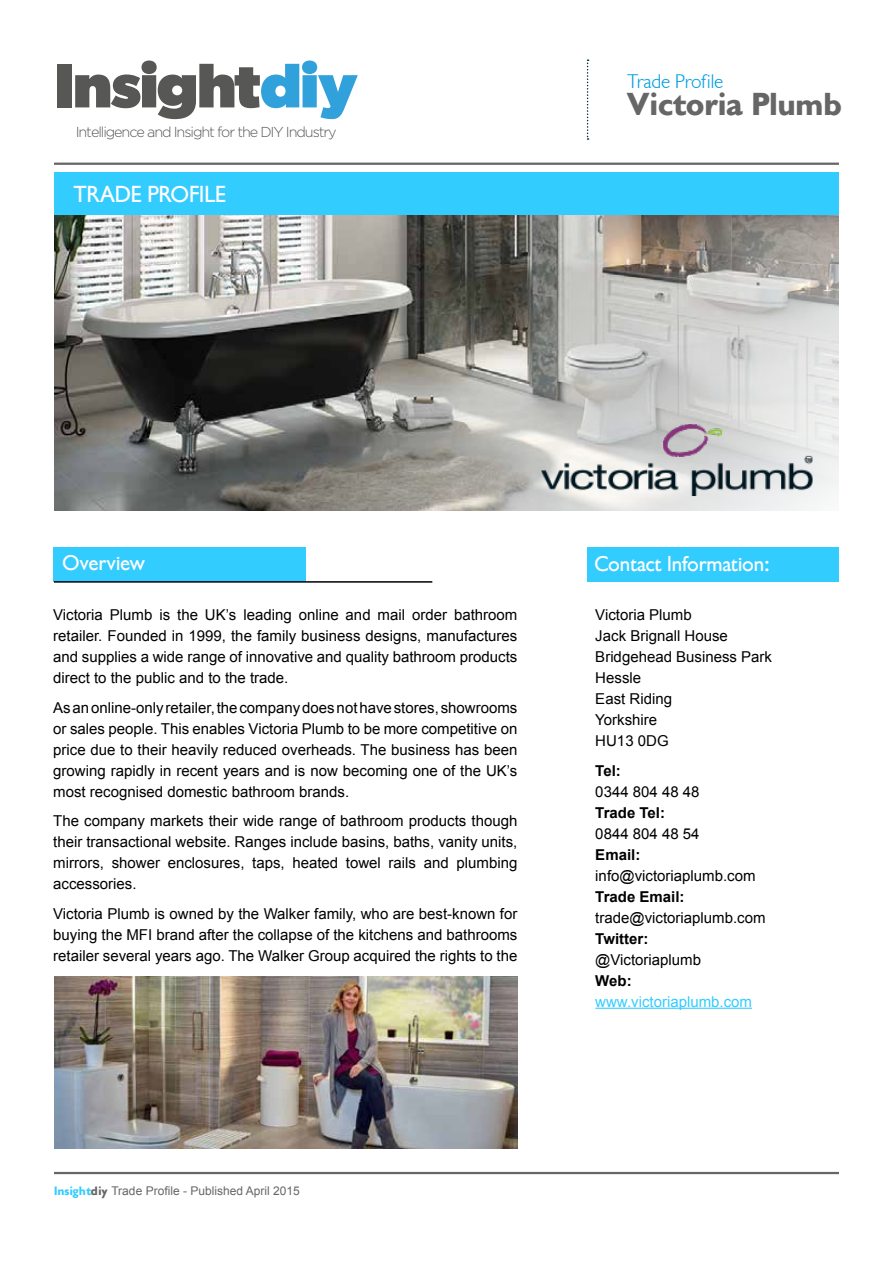
<style>
.page{position:relative;width:893px;height:1263px;background:#fff}
.page>*{position:absolute;margin:0;border:0;box-sizing:border-box;transform-origin:0 0}
.t1{font:700 63.15px "Gibson";letter-spacing:-.03em;color:#575756}
.t2{font:700 31.5px "Gibson";letter-spacing:-.005em;color:#666}
.t3{font:22.5px "Gibson";letter-spacing:-.005em;color:#fff}
.t4{font:21px "Gibson";color:#fff}
.t5{font:300 19.5px "Gibson";color:#009fe3}
.t6{font:15px/21px "Arial";color:#000;text-align:justify}
.t7{font:700 15px "Arial";color:#000}
.t8{font:15px "Arial";color:#3cf}
.t9{font:300 14.4px "Gotham";letter-spacing:-.075em;color:#575756}
.t10{font:12px "Arial";color:#666}
.s1{color:#31a1dc}
.s2{font-family:"Gibson";font-weight:700;color:#3cf}
.s3{font-family:"Gibson";font-weight:700}
</style>
<div class="page">
<img style="left:54px;top:215px;width:785px;height:295px">
<div style="left:588px;top:548px;width:251px;height:34px;background:#3cf"></div>
<hr style="left:54px;top:163px;width:785px;height:2px;background:#666">
<hr style="left:54px;top:1172px;width:785px;height:2px;background:#666">
<div style="left:54px;top:172px;width:785px;height:43px;background:#3cf"></div>
<svg style="left:587px;top:59px;width:2px;height:81px"></svg>
<hr style="left:595px;top:1008px;width:157px;height:1px;background:#3cf">
<div style="left:53px;top:547px;width:252px;height:34px;background:#3cf"></div>
<hr style="left:54px;top:581px;width:378px;height:2px;background:#000">
<img style="left:54px;top:977px;width:463px;height:171px">
<img style="left:536px;top:410px;width:277px;height:95px">
<h1 class="t1" style="left:54px;top:48px;width:305px">Insight<span class="s1">diy</span></h1>
<p class="t9" style="left:76px;top:124px;width:262px">Intelligence and Insight for the DIY Industry</p>
<h3 class="t3" style="left:75px;top:181px;width:153px">TRADE PROFILE</h3>
<h3 class="t5" style="left:628px;top:70px;width:97px">Trade Profile</h3>
<h2 class="t2" style="left:628px;top:86px;width:217px">Victoria Plumb</h2>
<h3 class="t4" style="left:63px;top:551px;width:84px">Overview</h3>
<p class="t6" style="left:53px;top:604px;width:466px">Victoria Plumb is the UK’s leading online and mail order bathroom retailer. Founded in 1999, the family business designs, manufactures and supplies a wide range of innovative and quality bathroom products direct to the public and to the trade.</p>
<p class="t6" style="left:53px;top:697px;width:466px">As an online-only retailer, the company does not have stores, showrooms or sales people. This enables Victoria Plumb to be more competitive on price due to their heavily reduced overheads. The business has been growing rapidly in recent years and is now becoming one of the UK’s most recognised domestic bathroom brands.</p>
<p class="t6" style="left:53px;top:810px;width:466px">The company markets their wide range of bathroom products though their transactional website. Ranges include basins, baths, vanity units, mirrors, shower enclosures, taps, heated towel rails and plumbing accessories.</p>
<p class="t6" style="left:53px;top:903px;width:466px">Victoria Plumb is owned by the Walker family, who are best-known for buying the MFI brand after the collapse of the kitchens and bathrooms retailer several years ago. The Walker Group acquired the rights to the</p>
<p class="t10" style="left:54px;top:1182px;width:247px"><span class="s2">Insight</span><span class="s3">diy</span> Trade Profile - Published April 2015</p>
<h3 class="t4" style="left:595px;top:552px;width:175px">Contact Information:</h3>
<p class="t6" style="left:595px;top:604px;width:178px;text-align:left">Victoria Plumb<br>Jack Brignall House<br>Bridgehead Business Park<br>Hessle<br>East Riding<br>Yorkshire<br>HU13 0DG</p>
<p class="t7" style="left:595px;top:760px;width:27px">Tel:</p>
<p class="t6" style="left:595px;top:781px;width:106px">0344 804 48 48</p>
<p class="t7" style="left:595px;top:802px;width:71px">Trade Tel:</p>
<p class="t6" style="left:595px;top:823px;width:106px">0844 804 48 54</p>
<p class="t7" style="left:595px;top:844px;width:47px">Email:</p>
<p class="t6" style="left:595px;top:865px;width:162px">info@victoriaplumb.com</p>
<p class="t7" style="left:595px;top:886px;width:91px">Trade Email:</p>
<p class="t6" style="left:595px;top:907px;width:172px">trade@victoriaplumb.com</p>
<p class="t7" style="left:595px;top:928px;width:55px">Twitter:</p>
<p class="t6" style="left:595px;top:949px;width:107px">@Victoriaplumb</p>
<p class="t7" style="left:595px;top:970px;width:38px">Web:</p>
<p class="t8" style="left:595px;top:991px;width:158px">www.victoriaplumb.com</p>
</div>
